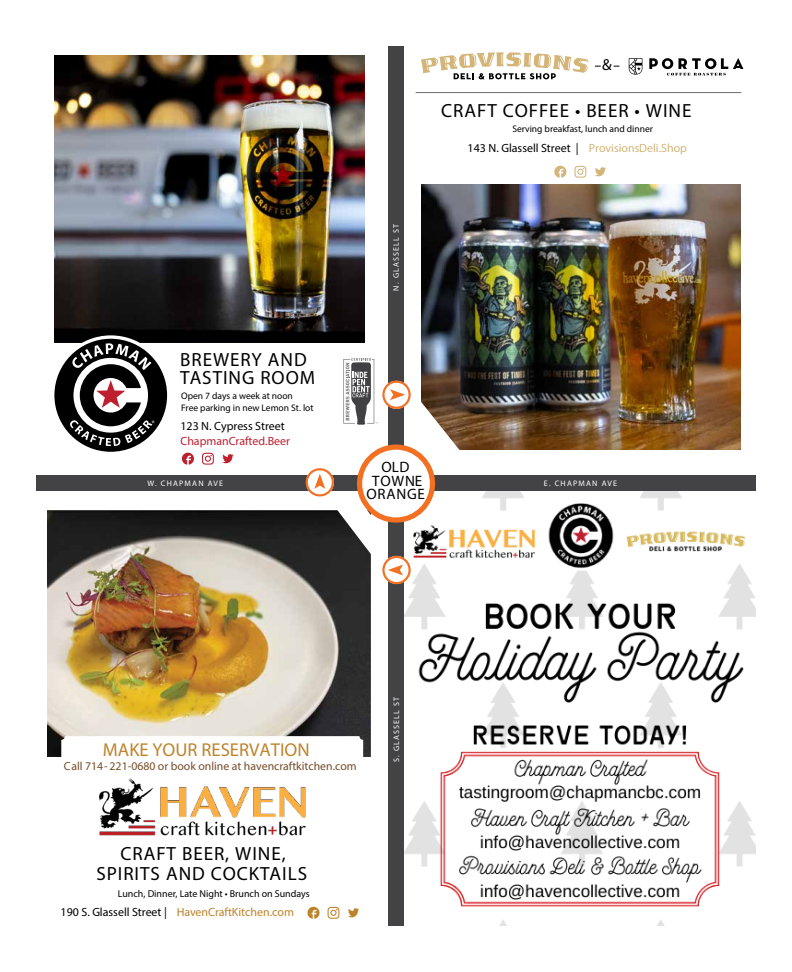
<style>
.page{position:relative;width:792px;height:972px;background:#fff}
.page>*{position:absolute;margin:0;border:0;box-sizing:border-box;transform-origin:0 0}
.t1{font:700 19.1px/18px "Cabin";letter-spacing:.05em;color:#000}
.t2{font:700 18.6px "Cabin";color:#be832b}
.t3{font:italic 16px "Mrs Eaves";color:#000}
.t4{font:15.1px/13.6px "Ale Pro";letter-spacing:.05em;color:#000;text-align:center}
.t5{font:700 11.9px "Cabin";color:#000}
.t6{font:700 11.9px "Cabin";color:#bd832b}
.t7{font:700 11.9px "Cabin";color:#be1e2d}
.t8{font:italic 500 11.8px "Cabin";color:#754d29}
.t9{font:italic 10px "Cabin";color:#000}
.t10{font:italic 9.6px/11.5px "Cabin";color:#000}
.t11{font:700 expanded 8px "Helvetica Neue";letter-spacing:.15em;color:#fff}
.s1{color:#d3b578}
.s2{color:#000}
</style>
<div class="page">
<img style="left:404px;top:491px;width:352px;height:435px">
<img style="left:54px;top:55px;width:311px;height:287px">
<img style="left:48px;top:511px;width:322px;height:246px">
<img style="left:422px;top:185px;width:319px;height:265px">
<img style="left:100px;top:779px;width:206px;height:57px">
<div style="left:36px;top:476px;width:720px;height:15px;background:#434345"></div>
<div style="left:388px;top:47px;width:16px;height:879px;background:#434345"></div>
<svg style="left:182px;top:453px;width:12px;height:12px"></svg>
<svg style="left:202px;top:453px;width:12px;height:12px"></svg>
<svg style="left:222px;top:454px;width:12px;height:9px"></svg>
<svg style="left:554px;top:166px;width:12px;height:12px"></svg>
<svg style="left:574px;top:166px;width:12px;height:12px"></svg>
<svg style="left:595px;top:167px;width:11px;height:9px"></svg>
<svg style="left:307px;top:907px;width:13px;height:12px"></svg>
<svg style="left:328px;top:907px;width:11px;height:12px"></svg>
<svg style="left:348px;top:908px;width:11px;height:9px"></svg>
<svg style="left:629px;top:58px;width:114px;height:18px"></svg>
<svg style="left:421px;top:52px;width:168px;height:27px"></svg>
<div style="left:51px;top:335px;width:120px;height:120px;background:#fff;border-radius:50%"></div>
<svg style="left:54px;top:339px;width:113px;height:113px"></svg>
<hr style="left:416px;top:92px;width:325px;height:1px;background:#6d6e6a">
<svg style="left:304px;top:358px;width:158px;height:228px"></svg>
<svg style="left:61px;top:736px;width:302px;height:21px"></svg>
<h3 class="t3" style="left:602px;top:54px;width:11px">&amp;</h3>
<h1 class="t1" style="left:180px;top:351px;width:136px">BREWERY AND<br>TASTING ROOM</h1>
<p class="t11" style="left:391px;top:291px;width:69px;rotate:-90deg">N. GLASSELL ST</p>
<h1 class="t1" style="left:441px;top:102px;width:252px">CRAFT COFFEE • BEER • WINE</h1>
<p class="t5" style="left:468px;top:141px;width:221px">143 N. Glassell Street | <span class="s1">ProvisionsDeli.Shop</span></p>
<p class="t10" style="left:512px;top:123px;width:142px">Serving breakfast, lunch and dinner</p>
<p class="t10" style="left:181px;top:390px;width:134px">Open 7 days a week at noon<br>Free parking in new Lemon St. lot</p>
<p class="t5" style="left:180px;top:418px;width:106px">123 N. Cypress Street</p>
<p class="t7" style="left:180px;top:433px;width:111px">ChapmanCrafted.Beer</p>
<p class="t11" style="left:148px;top:479px;width:77px">W. CHAPMAN AVE</p>
<p class="t11" style="left:544px;top:479px;width:75px">E. CHAPMAN AVE</p>
<h3 class="t4" style="left:366px;top:460px;width:60px">OLD<br>TOWNE<br>ORANGE</h3>
<h2 class="t2" style="left:103px;top:739px;width:208px">MAKE YOUR RESERVATION</h2>
<p class="t8" style="left:64px;top:759px;width:295px">Call 714- 221-0680 or book online at havencraftkitchen.com</p>
<h1 class="t1" style="left:96px;top:843px;width:212px;line-height:20.3px;text-align:center">CRAFT BEER, WINE,<br>SPIRITS AND COCKTAILS</h1>
<p class="t9" style="left:118px;top:887px;width:194px">Lunch, Dinner, Late Night • Brunch on Sundays</p>
<p class="t6" style="left:61px;top:905px;width:235px"><span class="s2">190 S. Glassell Street |</span> HavenCraftKitchen.com</p>
<p class="t11" style="left:392px;top:762px;width:67px;rotate:-90deg">S. GLASSELL ST</p>
</div>
